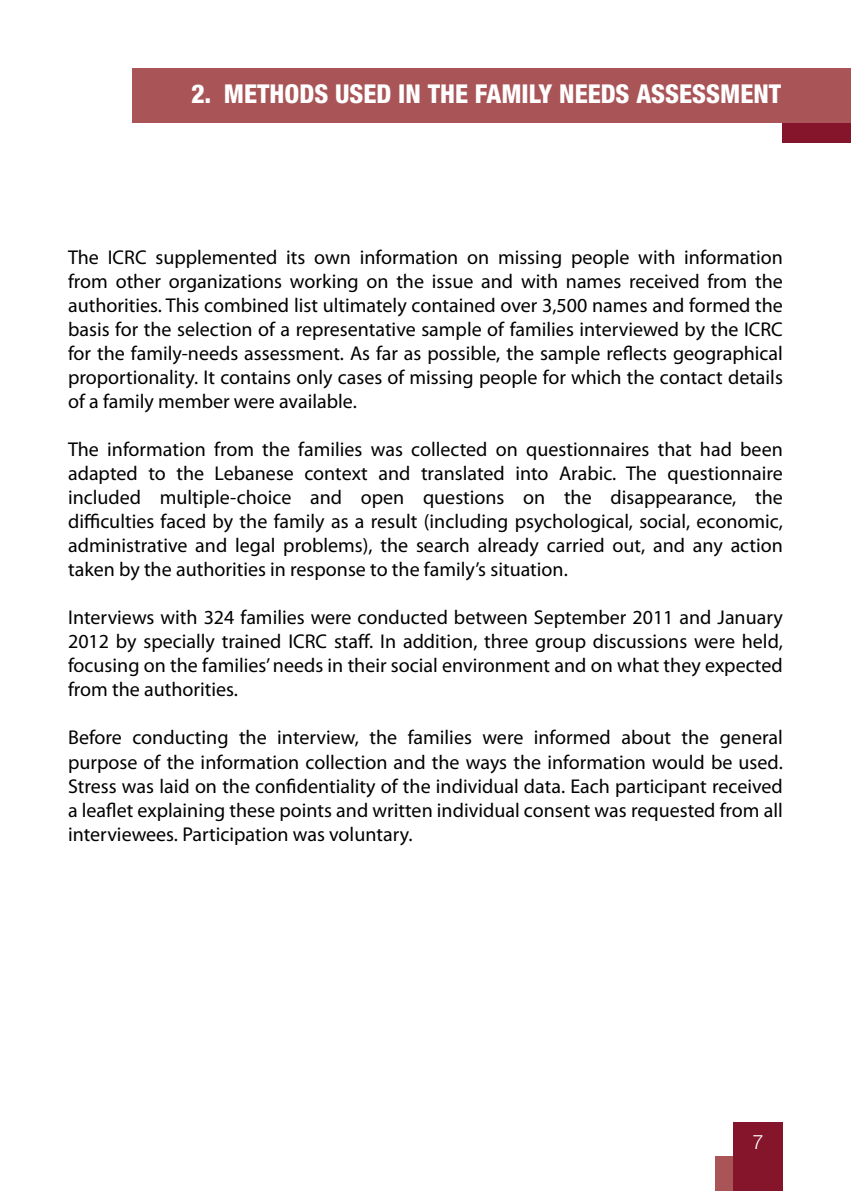
<style>
.page{position:relative;width:851px;height:1191px;background:#fff}
.page>*{position:absolute;margin:0;border:0;box-sizing:border-box;transform-origin:0 0}
.t1{font:800 condensed 26px "Helvetica Neue LT Std";color:#fff}
.t2{font:20px/24px "Myriad Pro";color:#000;text-align:justify}
.t3{font:300 20px "Helvetica Neue LT Std";color:#fff}
</style>
<div class="page">
<div style="left:715px;top:1157px;width:36px;height:34px;background:#a95558"></div>
<div style="left:733px;top:1123px;width:49px;height:68px;background:#84152b"></div>
<div style="left:782px;top:110px;width:68px;height:33px;background:#84152b"></div>
<div style="left:132px;top:68px;width:718px;height:55px;background:#a95558"></div>
<h1 class="t1" style="left:191px;top:77px;width:22px">2.</h1>
<h1 class="t1" style="left:224px;top:77px;width:559px">METHODS USED IN THE FAMILY NEEDS ASSESSMENT</h1>
<p class="t2" style="left:68px;top:245px;width:716px">The ICRC supplemented its own information on missing people with information from other organizations working on the issue and with names received from the authorities. This combined list ultimately contained over 3,500 names and formed the basis for the selection of a representative sample of families interviewed by the ICRC for the family-needs assessment. As far as possible, the sample reflects geographical proportionality It. contains only cases of missing people for which the contact details of a family member were available.</p>
<p class="t2" style="left:68px;top:437px;width:716px;text-align:right">The information from the families was collected on questionnaires that had been questionnaire</p>
<p class="t2" style="left:68px;top:461px;width:71px">adapted</p>
<p class="t2" style="left:176px;top:461px;width:29px">the</p>
<p class="t2" style="left:214px;top:461px;width:81px">Lebanese</p>
<p class="t2" style="left:378px;top:461px;width:34px">and</p>
<p class="t2" style="left:421px;top:461px;width:85px">translated</p>
<p class="t2" style="left:559px;top:461px;width:59px">Arabic.</p>
<p class="t2" style="left:626px;top:461px;width:32px">The</p>
<p class="t2" style="left:515px;top:461px;width:35px">into</p>
<p class="t2" style="left:148px;top:461px;width:19px">to</p>
<p class="t2" style="left:304px;top:461px;width:65px">context</p>
<p class="t2" style="left:68px;top:485px;width:716px;text-align:left">included<br>difficulties faced by the family as a result (including psychological, social, economic, administrative and legal problems ,) the search already carried out, and any action taken by the authorities in response to the family s’ situation.</p>
<p class="t2" style="left:68px;top:605px;width:716px">Interviews with 324 families were conducted between September 2011 and January 2012 by specially trained ICRC staff In. addition, three group discussions were held, focusing on the families’needs in their social environment and on what they expected from the authorities.</p>
<p class="t2" style="left:719px;top:725px;width:65px">general</p>
<p class="t2" style="left:160px;top:485px;width:133px">multiple-choice</p>
<p class="t2" style="left:310px;top:485px;width:34px">and</p>
<p class="t2" style="left:564px;top:485px;width:29px">the</p>
<p class="t2" style="left:610px;top:485px;width:127px">disappearance,</p>
<p class="t2" style="left:755px;top:485px;width:29px">the</p>
<p class="t2" style="left:423px;top:485px;width:83px">questions</p>
<p class="t2" style="left:361px;top:485px;width:45px">open</p>
<p class="t2" style="left:523px;top:485px;width:24px">on</p>
<p class="t2" style="left:68px;top:725px;width:716px;text-align:left">Before<br>purpose of the information collection and the ways the information would be used.<br>Stress was laid on the confidentiality of the individual data. Each participant received a leaflet explaining these points and written individual consent was requested from all interviewees. Participation was voluntary.</p>
<p class="t2" style="left:407px;top:725px;width:66px">families</p>
<p class="t2" style="left:533px;top:725px;width:78px">informed</p>
<p class="t2" style="left:132px;top:725px;width:98px">conducting</p>
<p class="t2" style="left:239px;top:725px;width:29px">the</p>
<p class="t2" style="left:369px;top:725px;width:29px">the</p>
<p class="t2" style="left:621px;top:725px;width:51px">about</p>
<p class="t2" style="left:681px;top:725px;width:29px">the</p>
<p class="t2" style="left:277px;top:725px;width:83px">interview,</p>
<p class="t2" style="left:482px;top:725px;width:42px">were</p>
<p class="t3" style="left:752px;top:1129px;width:13px">7</p>
</div>
